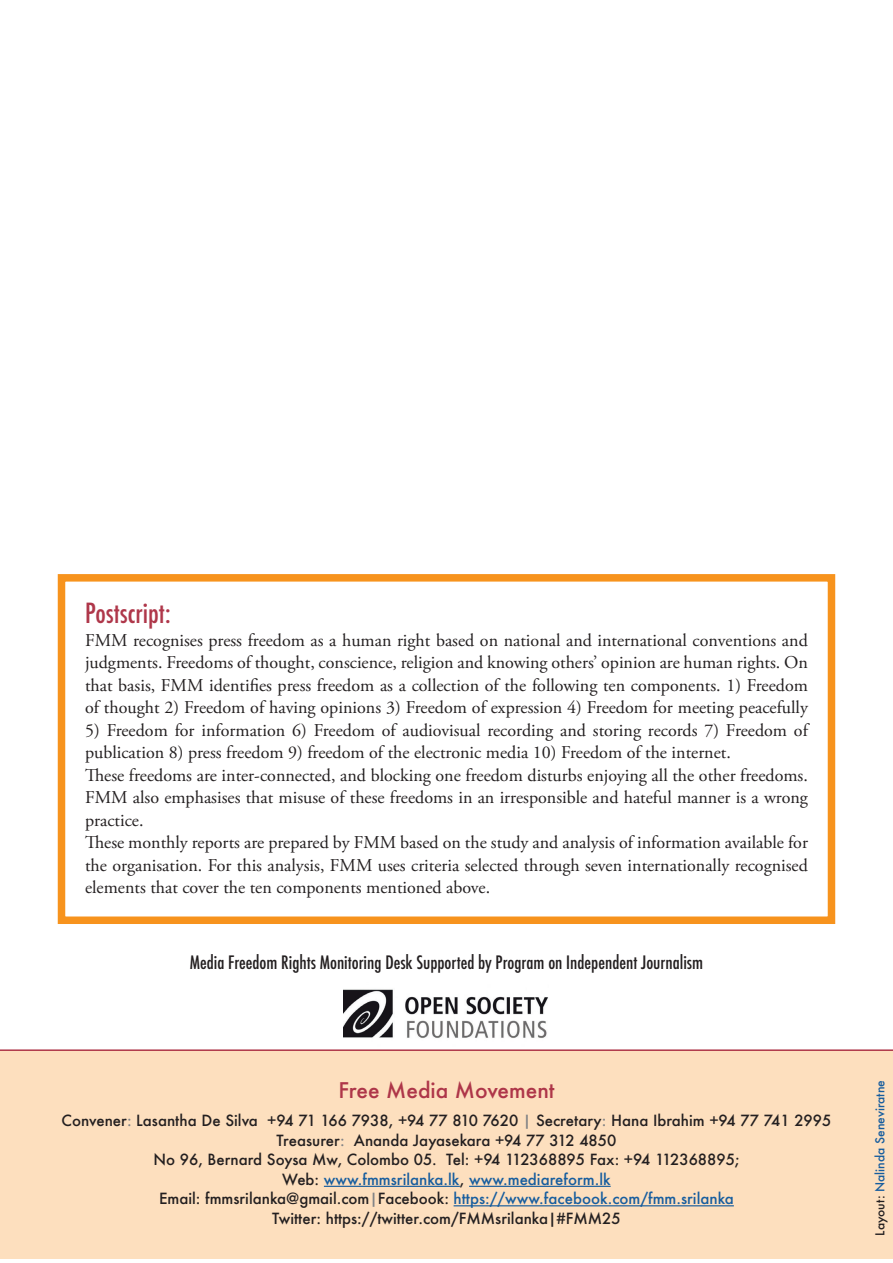
<style>
.page{position:relative;width:893px;height:1263px;background:#fff}
.page>*{position:absolute;margin:0;border:0;box-sizing:border-box;transform-origin:0 0}
.t1{font:500 condensed 27px "Futura";color:#af374a}
.t2{font:500 21px "Futura";color:#ae3649}
.t3{font:18px/22.5px "Adobe Garamond Pro";color:#231f20;text-align:justify}
.t4{font:500 condensed 18px "Futura";color:#231f20}
.t5{font:500 15px/19.5px "Futura";color:#231f20;text-align:center}
.t6{font:500 12px "Futura";color:#175d9e}
.s1{color:#808285}
.s2{color:#175d9e}
.s3{color:#231f20}
</style>
<div class="page">
<div style="left:0;top:1050px;width:893px;height:208px;background:#fddfbe"></div>
<hr style="left:324px;top:1186px;width:136px;height:1px;background:#175d9e">
<hr style="left:469px;top:1186px;width:142px;height:1px;background:#175d9e">
<hr style="left:454px;top:1205px;width:280px;height:1px;background:#175d9e">
<hr style="left:0;top:1049px;width:893px;height:2px;background:#ae3548">
<img style="left:343px;top:989px;width:205px;height:49px">
<div style="left:58px;top:574px;width:777px;height:350px;border:8px solid #f7931d"></div>
<h1 class="t1" style="left:85px;top:596px;width:87px">Postscript:</h1>
<p class="t3" style="left:85px;top:629px;width:724px">FMM recognises press freedom as a human right based on national and international conventions and judgments. Freedoms of thought, conscience, religion and knowing others’ opinion are human rights. On that basis, FMM identifies press freedom as a collection of the following ten components. 1) Freedom of thought 2) Freedom of having opinions 3) Freedom of expression 4) Freedom for meeting peacefully</p>
<p class="t3" style="left:85px;top:719px;width:724px;text-align:left">5) Freedom for information 6) Freedom of audiovisual recording and storing records 7) Freedom of publication 8) press freedom 9) freedom of the electronic media 10) Freedom of the internet.<br>These freedoms are inter-connected, and blocking one freedom disturbs enjoying all the other freedoms.<br>FMM also emphasises that misuse of these freedoms in an irresponsible and hateful manner is a wrong practice.<br>These monthly reports are prepared by FMM based on the study and analysis of information available for the organisation. For this analysis, FMM uses criteria selected through seven internationally recognised elements that cover the ten components mentioned above.</p>
<p class="t4" style="left:190px;top:950px;width:515px">Media Freedom Rights Monitoring Desk Supported by Program on Independent Journalism</p>
<p class="t2" style="left:338px;top:1076px;width:218px">Free Media Movement</p>
<p class="t5" style="left:62px;top:1111px;width:771px">Convener<span class="s1">:</span> Lasantha De Silva +94 71 166 7938, +94 77 810 7620 <span class="s1">|</span> Secretary<span class="s1">:</span> Hana Ibrahim +94 77 741 2995<br>Treasurer<span class="s1">:</span> Ananda Jayasekara +94 77 312 4850<br>No 96, Bernard Soysa Mw, Colombo 05. Tel: +94 112368895 Fax: +94 112368895;<br>Web: <span class="s2">www.fmmsrilanka.lk</span>, <span class="s2">www.mediareform.lk<br></span>Email: fmmsrilanka@gmail.com<span class="s1">|</span>Facebook: <span class="s2">https://www.facebook.com/fmm.srilanka<br></span>Twitter: https://twitter.com/FMMsrilanka|#FMM25</p>
<p class="t6" style="left:872px;top:1236px;width:157px;rotate:-90deg"><span class="s3">Layout:</span> Nalinda Seneviratne</p>
</div>
